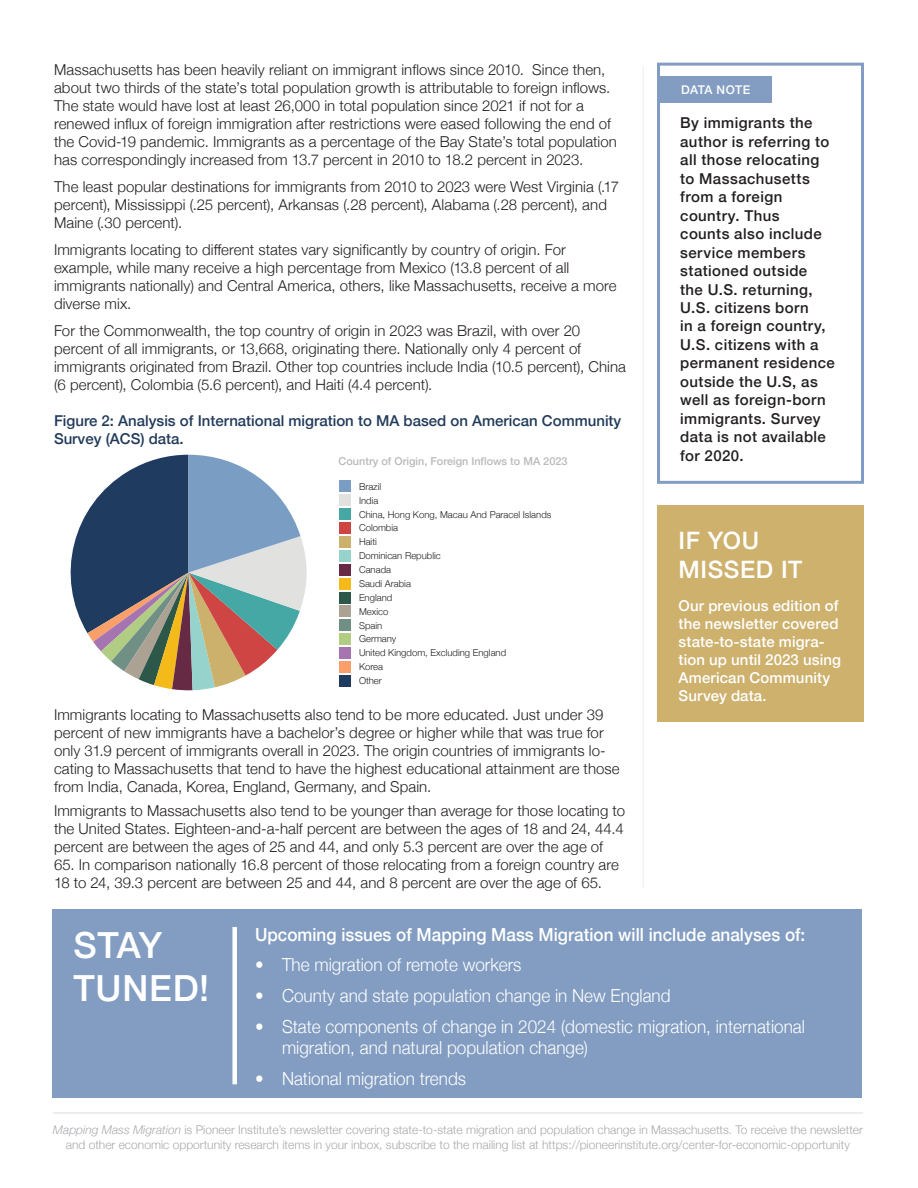
<style>
.page{position:relative;width:918px;height:1188px;background:#fff}
.page>*{position:absolute;margin:0;border:0;box-sizing:border-box;transform-origin:0 0}
.t1{font:500 36px "Helvetica Neue";letter-spacing:.02em;color:#fff}
.t2{font:500 24px/28.8px "Helvetica Neue";letter-spacing:.025em;color:#fff}
.t3{font:300 18px/21.6px "Helvetica Neue";color:#fff;scale:.95 1}
.Heading_2{font:500 18px "Helvetica Neue";color:#fff;scale:.95 1}
.Body{font:300 15px/18px "Helvetica Neue";letter-spacing:.005em;color:#231f20}
.Figures{font:300 15px/18px "Helvetica Neue";letter-spacing:.005em;color:#231f20}
.Body-2{font:500 15px/18.5px "Helvetica Neue";letter-spacing:.03em;color:#231f20}
.t4{font:500 15px/18px "Helvetica Neue";letter-spacing:.01em;color:#fff}
.Figures-2{font:500 15px/18px "Helvetica Neue";color:#223b5b}
.t5{font:300 12px/14.4px "Helvetica Neue";color:#a8a9ad;text-align:center}
.t6{font:500 12px "Helvetica Neue";letter-spacing:.025em;color:#fff}
.t7{font:500 10.95px "Helvetica Neue";color:#bab9bb}
.t8{font:300 9.45px/13.8px "Helvetica Neue";color:#231f20}
.s1{font-style:italic}
</style>
<div class="page">
<svg style="left:70px;top:455px;width:237px;height:235px"></svg>
<div style="left:339px;top:480px;width:12px;height:12px;background:#7a9dc4"></div>
<div style="left:339px;top:494px;width:12px;height:12px;background:#e1e1df"></div>
<div style="left:339px;top:508px;width:12px;height:12px;background:#45a8a4"></div>
<div style="left:339px;top:522px;width:12px;height:12px;background:#ce4544"></div>
<div style="left:339px;top:536px;width:12px;height:12px;background:#ccb16d"></div>
<div style="left:339px;top:550px;width:12px;height:12px;background:#96d3cc"></div>
<div style="left:339px;top:564px;width:12px;height:12px;background:#662a44"></div>
<div style="left:339px;top:578px;width:12px;height:12px;background:#f3ba19"></div>
<div style="left:339px;top:592px;width:12px;height:11px;background:#2c5749"></div>
<div style="left:339px;top:605px;width:12px;height:12px;background:#aca294"></div>
<div style="left:339px;top:619px;width:12px;height:12px;background:#708f85"></div>
<div style="left:339px;top:633px;width:12px;height:12px;background:#b1cc83"></div>
<div style="left:339px;top:647px;width:12px;height:12px;background:#a574b1"></div>
<div style="left:339px;top:661px;width:12px;height:12px;background:#f89f6a"></div>
<div style="left:339px;top:675px;width:12px;height:12px;background:#1f3b60"></div>
<hr style="left:643px;top:66px;width:1px;height:822px;background:#e0dfde">
<div style="left:657px;top:63px;width:207px;height:421px;border:3px solid #829dc1"></div>
<div style="left:660px;top:76px;width:112px;height:27px;background:#829dc1"></div>
<div style="left:52px;top:910px;width:810px;height:188px;background:#829dc1"></div>
<div style="left:232px;top:927px;width:5px;height:157px;background:#fff"></div>
<hr style="left:53px;top:1112px;width:810px;height:2px;background:#e0dfde">
<div style="left:657px;top:505px;width:207px;height:217px;background:#cdb16d"></div>
<p class="Body" style="left:54px;top:60px;width:565px">Massachusetts has been heavily reliant on immigrant inflows since 2010. Since then, about two thirds of the state’s total population growth is attributable to foreign inflows.<br>The state would have lost at least 26,000 in total population since 2021 if not for a renewed influx of foreign immigration after restrictions were eased following the end of the Covid-19 pandemic. Immigrants as a percentage of the Bay State’s total population has correspondingly increased from 13.7 percent in 2010 to 18.2 percent in 2023.</p>
<p class="Body" style="left:54px;top:177px;width:567px">The least popular destinations for immigrants from 2010 to 2023 were West Virginia (.17 percent), Mississippi (.25 percent), Arkansas (.28 percent), Alabama (.28 percent), and<br>Maine (.30 percent).</p>
<p class="Body" style="left:54px;top:240px;width:564px">Immigrants locating to different states vary significantly by country of origin. For example, while many receive a high percentage from Mexico (13.8 percent of all immigrants nationally) and Central America, others, like Massachusetts, receive a more diverse mix.</p>
<p class="Body" style="left:54px;top:321px;width:573px">For the Commonwealth, the top country of origin in 2023 was Brazil, with over 20 percent of all immigrants, or 13,668, originating there. Nationally only 4 percent of immigrants originated from Brazil. Other top countries include India (10.5 percent), China (6 percent), Colombia (5.6 percent), and Haiti (4.4 percent).</p>
<p class="Figures-2" style="left:54px;top:411px;width:569px">Figure 2: Analysis of International migration to MA based on American Community<br>Survey (ACS) data.</p>
<p class="t8" style="left:359px;top:479px;width:194px">Brazil<br>India<br>China, Hong Kong, Macau And Paracel Islands<br>Colombia<br>Haiti<br>Dominican Republic<br>Canada<br>Saudi Arabia<br>England<br>Mexico<br>Spain<br>Germany<br>United Kingdom, Excluding England<br>Korea<br>Other</p>
<p class="t7" style="left:339px;top:452px;width:230px">Country of Origin, Foreign Inflows to MA 2023</p>
<p class="Figures" style="left:54px;top:704px;width:567px">Immigrants locating to Massachusetts also tend to be more educated. Just under 39 percent of new immigrants have a bachelor’s degree or higher while that was true for only 31.9 percent of immigrants overall in 2023. The origin countries of immigrants lo&shy;cating to Massachusetts that tend to have the highest educational attainment are those from India, Canada, Korea, England, Germany, and Spain.</p>
<p class="Figures" style="left:54px;top:801px;width:573px;text-align:justify">Immigrants to Massachusetts also tend to be younger than average for those locating to the United States. Eighteen-and-a-half percent are between the ages of 18 and 24, 44.4 percent are between the ages of 25 and 44, and only 5.3 percent are over the age of</p>
<p class="Figures" style="left:54px;top:855px;width:566px">65. In comparison nationally 16.8 percent of those relocating from a foreign country are<br>18 to 24, 39.3 percent are between 25 and 44, and 8 percent are over the age of 65.</p>
<p class="t6" style="left:681px;top:80px;width:71px">DATA NOTE</p>
<p class="Body-2" style="left:680px;top:113px;width:156px">By immigrants the author is referring to all those relocating to Massachusetts from a foreign country. Thus<br>counts also include service members stationed outside<br>the U.S. returning,<br>U.S. citizens born<br>in a foreign country,<br>U.S. citizens with a permanent residence outside the U.S, as well as foreign-born immigrants. Survey data is not available for 2020.</p>
<p class="t2" style="left:679px;top:524px;width:125px">IF YOU<br>MISSED IT</p>
<p class="t4" style="left:679px;top:595px;width:164px">Our previous edition of the newsletter covered state-to-state migra&shy;tion up until 2023 using<br>American Community<br>Survey data.</p>
<p class="t1" style="left:74px;top:916px;width:90px">STAY</p>
<p class="t1" style="left:74px;top:959px;width:137px">TUNED!</p>
<p class="Heading_2" style="left:255px;top:920px;width:581px">Upcoming issues of Mapping Mass Migration will include analyses of:</p>
<p class="t3" style="left:255px;top:953px;width:282px">• The migration of remote workers</p>
<p class="t3" style="left:255px;top:983px;width:439px">• County and state population change in New England</p>
<p class="t3" style="left:282px;top:1014px;width:552px;text-indent:-27px">• State components of change in 2024 (domestic migration, international migration, and natural population change)</p>
<p class="t3" style="left:255px;top:1066px;width:224px">• National migration trends</p>
<p class="t5" style="left:53px;top:1122px;width:812px"><span class="s1">Mapping Mass Migration</span> is Pioneer Institute’s newsletter covering state-to-state migration and population change in Massachusetts. To receive the newsletter and other economic opportunity research items in your inbox, subscribe to the mailing list at https://pioneerinstitute.org/center-for-economic-opportunity</p>
</div>
